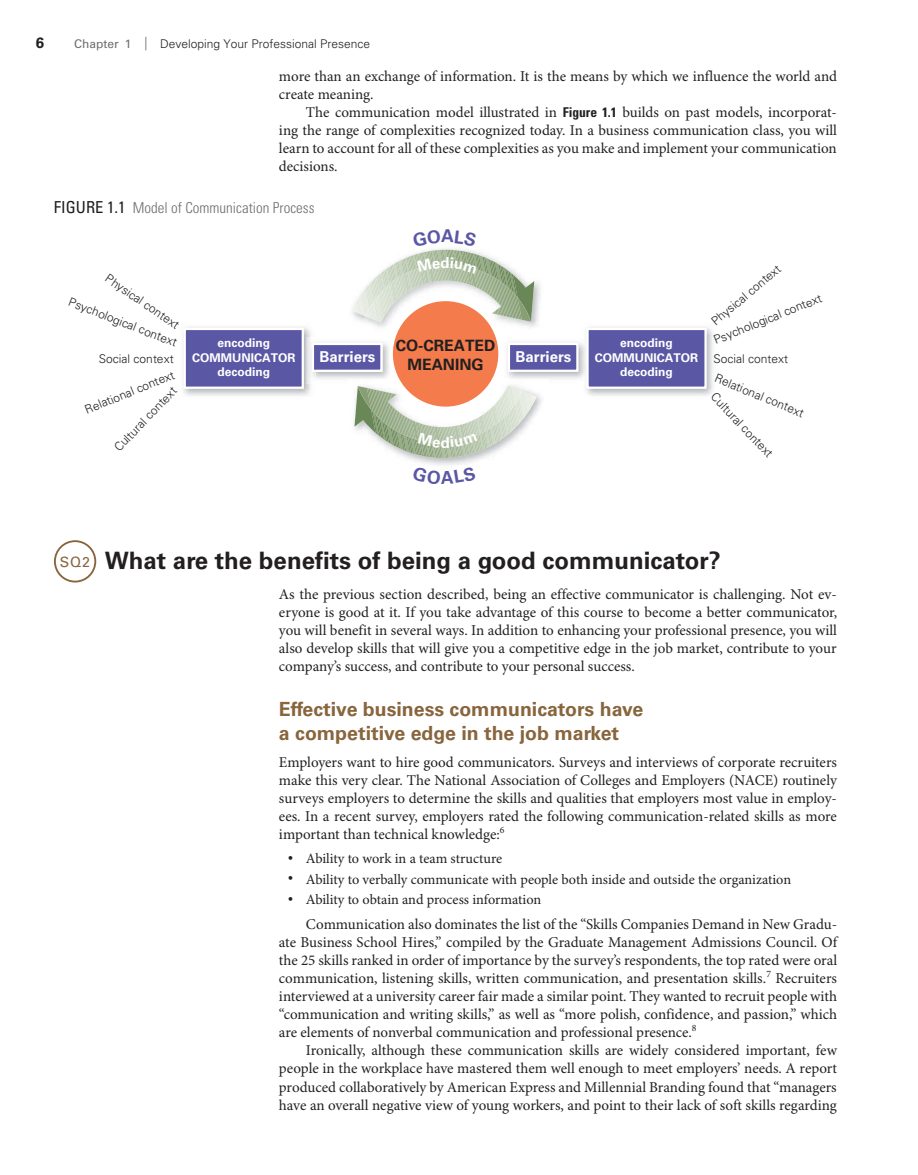
<style>
.page{position:relative;width:918px;height:1175px;background:#fff}
.page>*{position:absolute;margin:0;border:0;box-sizing:border-box;transform-origin:0 0}
.t1{font:700 24px "Univers LT Std";color:#231f20}
.t2{font:700 19.5px/24px "Univers LT Std";color:#88653d}
.t3{font:700 15.6px/18.8px "Univers LT Std";color:#231f20;text-align:center}
.t4{font:15px/18px "Minion Pro";color:#231f20;text-align:justify}
.t5{font:300 condensed 15px "Univers LT Std";color:#6c6d70}
.t6{font:700 15px "Univers LT Std";color:#fff}
.t7{font:700 15px "Univers LT Std";color:#231f20}
.t8{font:14.25px "Minion Pro";color:#231f20}
.t9{font:300 12px "Univers LT Std";color:#231f20}
.t10{font:700 12px/14.4px "Univers LT Std";color:#fff;text-align:center}
.s1{font-weight:400;color:#6c6d70}
.s2{font-size:13.5px;color:#6c6d70}
.s3{font-family:"Univers LT Std";font-weight:700;font-stretch:condensed;font-size:13.5px}
.s4{font-weight:400;font-size:16.5px;color:#231f20}
.s5{font-weight:400;font-size:14.25px;color:#88653d}
</style>
<div class="page">
<img style="left:533px;top:281px;width:8px;height:46px">
<img style="left:407px;top:394px;width:135px;height:71px">
<img style="left:507px;top:342px;width:74px;height:37px">
<svg style="left:316px;top:340px;width:199px;height:32px"></svg>
<div style="left:509px;top:344px;width:68px;height:27px;background:#5a57a5"></div>
<div style="left:508px;top:343px;width:70px;height:29px;border:2px solid #fff"></div>
<img style="left:581px;top:327px;width:132px;height:69px">
<div style="left:588px;top:329px;width:118px;height:59px;background:#5a57a5"></div>
<div style="left:586px;top:328px;width:121px;height:61px;border:2px solid #fff"></div>
<img style="left:183px;top:327px;width:133px;height:69px">
<img style="left:312px;top:343px;width:4px;height:29px">
<div style="left:185px;top:329px;width:118px;height:59px;background:#5a57a5"></div>
<div style="left:184px;top:328px;width:120px;height:61px;border:2px solid #fff"></div>
<div style="left:392px;top:300px;width:107px;height:107px;background:#f47b4b;border-radius:50%"></div>
<div style="left:54px;top:540px;width:42px;height:42px;border:2px solid #88653d;border-radius:50%"></div>
<svg style="left:354px;top:385px;width:183px;height:73px"></svg>
<svg style="left:352px;top:249px;width:182px;height:73px"></svg>
<p class="t7" style="left:36px;top:37px;width:10px">6</p>
<p class="t9" style="left:74px;top:39px;width:297px"><span class="s1">Chapter 1</span> <span class="s2">|</span> Developing Your Professional Presence</p>
<p class="t4" style="left:279px;top:69px;width:560px">more than an exchange of information. It is the means by which we influence the world and</p>
<p class="t4" style="left:279px;top:87px;width:96px">create meaning.</p>
<p class="t4" style="left:306px;top:105px;width:532px">The communication model illustrated in <span class="s3">Figure 1.1</span> builds on past models, incorporat-</p>
<p class="t4" style="left:279px;top:123px;width:559px">ing the range of complexities recognized today. In a business communication class, you will</p>
<p class="t4" style="left:279px;top:141px;width:559px">learn to account for all of these complexities as you make and implement your communication</p>
<p class="t4" style="left:279px;top:159px;width:60px">decisions.</p>
<p class="t5" style="left:54px;top:201px;width:262px"><span class="s4">FIGURE 1.1</span> Model of Communication Process</p>
<p class="t9" style="left:109px;top:273px;width:88px;rotate:34deg">Physical context</p>
<p class="t9" style="left:71px;top:297px;width:117px;rotate:21deg">Psychological context</p>
<p class="t9" style="left:99px;top:354px;width:76px">Social context</p>
<p class="t9" style="left:84px;top:405px;width:97px;rotate:-22deg">Relational context</p>
<p class="t9" style="left:113px;top:446px;width:86px;rotate:-46deg">Cultural context</p>
<p class="t10" style="left:192px;top:337px;width:105px">encoding<br>COMMUNICATOR decoding</p>
<p class="t6" style="left:440px;top:257px;width:11px">d</p>
<p class="t3" style="left:396px;top:337px;width:101px">CO-CREATED<br>MEANING</p>
<p class="t6" style="left:320px;top:350px;width:57px">Barriers</p>
<p class="t6" style="left:516px;top:350px;width:57px">Barriers</p>
<p class="t10" style="left:595px;top:337px;width:105px">encoding<br>COMMUNICATOR decoding</p>
<p class="t9" style="left:710px;top:319px;width:88px;rotate:-40deg">Physical context</p>
<p class="t9" style="left:712px;top:336px;width:117px;rotate:-22deg">Psychological context</p>
<p class="t9" style="left:713px;top:354px;width:76px">Social context</p>
<p class="t9" style="left:717px;top:373px;width:97px;rotate:22deg">Relational context</p>
<p class="t9" style="left:716px;top:391px;width:86px;rotate:46deg">Cultural context</p>
<p class="t1" style="left:60px;top:551px;width:662px"><span class="s5">SQ2</span> What are the benefits of being a good communicator?</p>
<p class="t4" style="left:279px;top:586px;width:560px">As the previous section described, being an effective communicator is challenging. Not ev&shy;eryone is good at it. If you take advantage of this course to become a better communicator, you will benefit in several ways. In addition to enhancing your professional presence, you will also develop skills that will give you a competitive edge in the job market, contribute to your company’s success, and contribute to your personal success.</p>
<p class="t2" style="left:279px;top:698px;width:366px">Effective business communicators have a competitive edge in the job market</p>
<p class="t4" style="left:279px;top:754px;width:559px">Employers want to hire good communicators. Surveys and interviews of corporate recruiters make this very clear. The National Association of Colleges and Employers (NACE) routinely surveys employers to determine the skills and qualities that employers most value in employ&shy;ees. In a recent survey, employers rated the following communication-related skills as more important than technical knowledge:<sup>6</sup></p>
<p class="t8" style="left:288px;top:853px;width:216px">• Ability to work in a team structure</p>
<p class="t8" style="left:288px;top:873px;width:505px">• Ability to verbally communicate with people both inside and outside the organization</p>
<p class="t8" style="left:288px;top:893px;width:255px">• Ability to obtain and process information</p>
<p class="t4" style="left:306px;top:916px;width:533px">Communication also dominates the list of the “Skills Companies Demand in New Gradu-</p>
<p class="t4" style="left:279px;top:934px;width:560px">ate Business School Hires,” compiled by the Graduate Management Admissions Council. Of</p>
<p class="t4" style="left:279px;top:952px;width:560px">the 25 skills ranked in order of importance by the survey’s respondents, the top rated were oral</p>
<p class="t4" style="left:279px;top:970px;width:559px">communication, listening skills, written communication, and presentation skills.<sup>7</sup> Recruiters</p>
<p class="t4" style="left:279px;top:988px;width:560px">interviewed at a university career fair made a similar point. They wanted to recruit people with</p>
<p class="t4" style="left:279px;top:1006px;width:560px">“communication and writing skills,” as well as “more polish, confidence, and passion,” which</p>
<p class="t4" style="left:279px;top:1024px;width:419px">are elements of nonverbal communication and professional presence.<sup>8</sup></p>
<p class="t4" style="left:306px;top:1042px;width:532px">Ironically, although these communication skills are widely considered important, few</p>
<p class="t4" style="left:279px;top:1060px;width:560px">people in the workplace have mastered them well enough to meet employers’ needs. A report</p>
<p class="t4" style="left:279px;top:1078px;width:559px">produced collaboratively by American Express and Millennial Branding found that “managers</p>
<p class="t4" style="left:279px;top:1096px;width:559px">have an overall negative view of young workers, and point to their lack of soft skills regarding</p>
</div>
